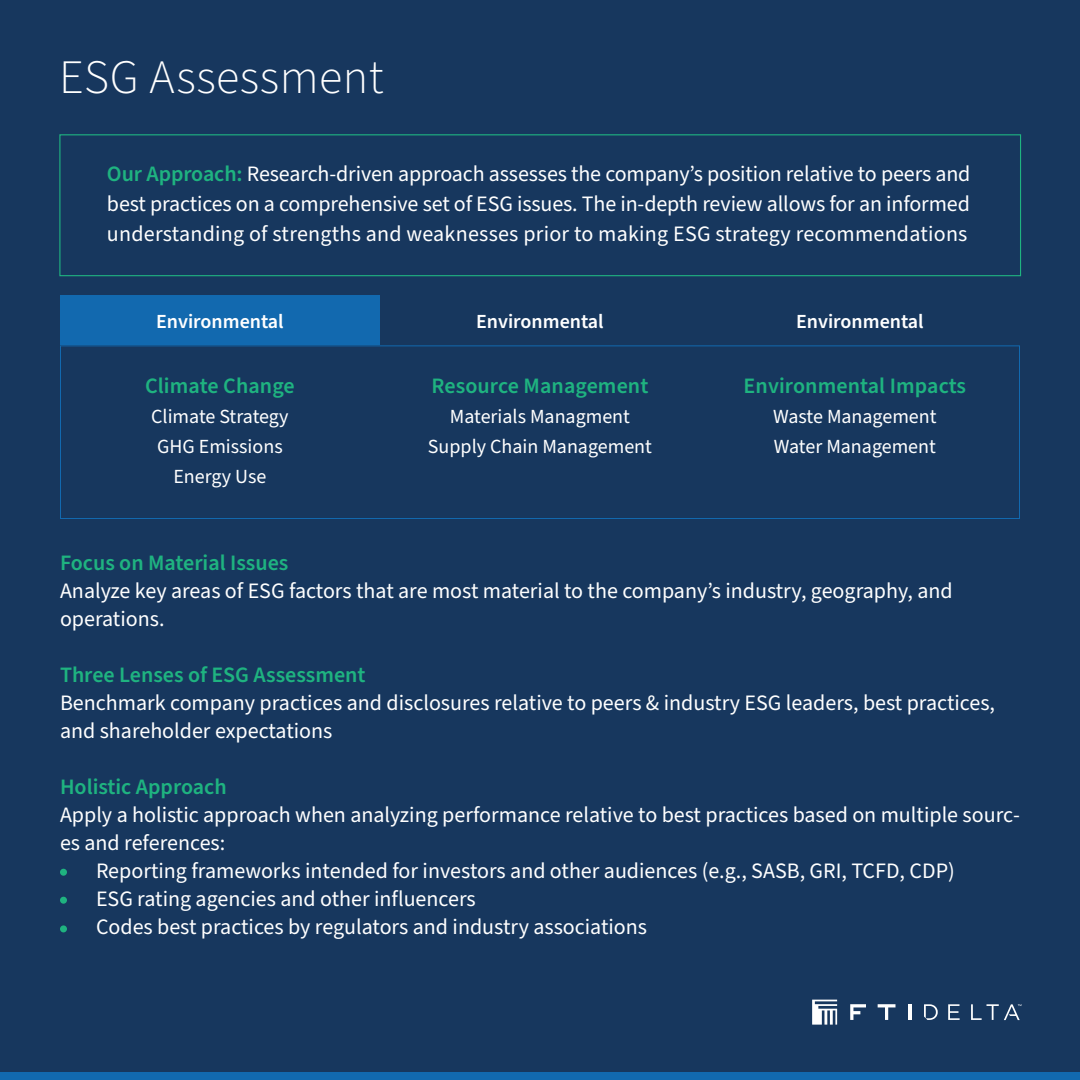
<style>
.page{position:relative;width:1080px;height:1080px;background:#17375e}
.page>*{position:absolute;margin:0;border:0;box-sizing:border-box;transform-origin:0 0}
.t1{font:300 48px "Source Sans Pro";letter-spacing:.01em;color:#fff}
.t2{font:22px/28px "Source Sans Pro";color:#fff}
.t3{font:600 22px "Source Sans Pro";color:#1fb380}
.t4{font:20px/30px "Source Sans Pro";color:#fff;text-align:center}
.t5{font:600 20px "Source Sans Pro";color:#fff}
.s1{font-weight:600;color:#1fb380}
</style>
<div class="page">
<svg style="left:60px;top:345px;width:960px;height:174px"></svg>
<div style="left:60px;top:295px;width:320px;height:50px;background:#1269af"></div>
<div style="left:0;top:1072px;width:1080px;height:8px;background:#1269af"></div>
<div style="left:59px;top:134px;width:962px;height:142px;border:1px solid #1fb380"></div>
<div style="left:60px;top:869px;width:7px;height:7px;background:#1fb380;border-radius:50%"></div>
<div style="left:60px;top:897px;width:7px;height:7px;background:#1fb380;border-radius:50%"></div>
<div style="left:60px;top:925px;width:7px;height:7px;background:#1fb380;border-radius:50%"></div>
<svg style="left:812px;top:1000px;width:25px;height:25px"></svg>
<svg style="left:878px;top:1004px;width:17px;height:16px"></svg>
<svg style="left:850px;top:1004px;width:16px;height:16px"></svg>
<hr style="left:908px;top:1004px;width:3px;height:16px;background:#fff">
<svg style="left:948px;top:1004px;width:12px;height:16px"></svg>
<svg style="left:924px;top:1004px;width:14px;height:16px"></svg>
<svg style="left:971px;top:1004px;width:50px;height:16px"></svg>
<h1 class="t1" style="left:59px;top:45px;width:326px">ESG Assessment</h1>
<p class="t2" style="left:107px;top:159px;width:865px;line-height:30px;text-align:justify"><span class="s1">Our Approach:</span> Research-driven approach assesses the company’s position relative to peers and best practices on a comprehensive set of ESG issues. The in-depth review allows for an informed understanding of strengths and weaknesses prior to making ESG strategy recommendations</p>
<p class="t5" style="left:156px;top:308px;width:129px">Environmental</p>
<p class="t5" style="left:476px;top:308px;width:129px">Environmental</p>
<p class="t5" style="left:796px;top:308px;width:129px">Environmental</p>
<p class="t3" style="left:145px;top:371px;width:151px">Climate Change</p>
<p class="t4" style="left:151px;top:402px;width:139px">Climate Strategy<br>GHG Emissions<br>Energy Use</p>
<p class="t3" style="left:431px;top:371px;width:218px">Resource Management</p>
<p class="t4" style="left:428px;top:402px;width:226px">Materials Managment<br>Supply Chain Management</p>
<p class="t3" style="left:744px;top:371px;width:224px">Environmental Impacts</p>
<p class="t4" style="left:773px;top:402px;width:165px;text-align:left">Waste Management<br>Water Management</p>
<p class="t3" style="left:60px;top:548px;width:230px">Focus on Material Issues</p>
<p class="t2" style="left:60px;top:577px;width:894px">Analyze key areas of ESG factors that are most material to the company’s industry, geography, and operations.</p>
<p class="t3" style="left:60px;top:660px;width:307px">Three Lenses of ESG Assessment</p>
<p class="t2" style="left:60px;top:689px;width:937px">Benchmark company practices and disclosures relative to peers &amp; industry ESG leaders, best practices, and shareholder expectations</p>
<p class="t3" style="left:60px;top:772px;width:168px">Holistic Approach</p>
<p class="t2" style="left:60px;top:801px;width:962px">Apply a holistic approach when analyzing performance relative to best practices based on multiple sourc-</p>
<p class="t2" style="left:60px;top:829px;width:167px">es and references:</p>
<p class="t2" style="left:96px;top:857px;width:860px">Reporting frameworks intended for investors and other audiences (e.g., SASB, GRI, TCFD, CDP)</p>
<p class="t2" style="left:96px;top:885px;width:381px">ESG rating agencies and other influencers</p>
<p class="t2" style="left:96px;top:913px;width:553px">Codes best practices by regulators and industry associations</p>
</div>
